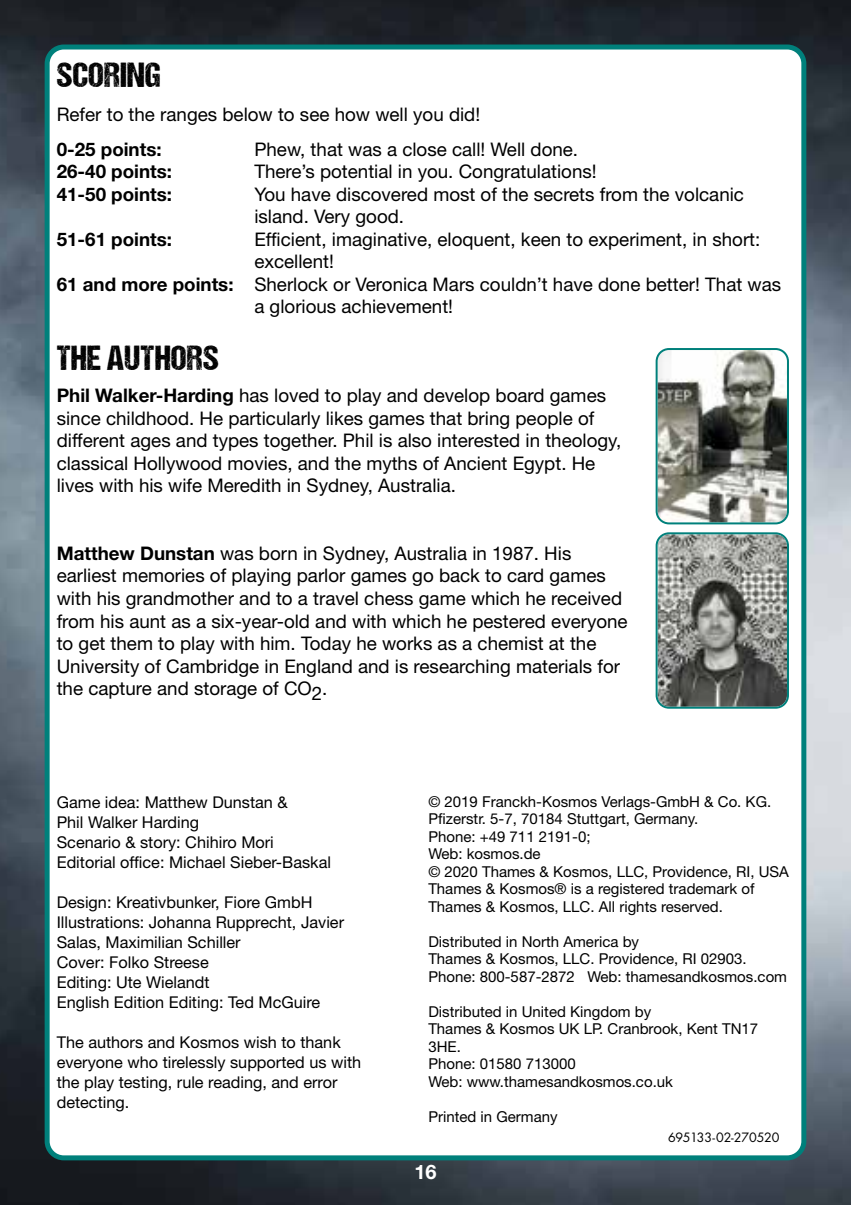
<style>
.page{position:relative;width:851px;height:1205px;background:#fff}
.page>*{position:absolute;margin:0;border:0;box-sizing:border-box;transform-origin:0 0}
.t1{font:35px "DCC Ash";letter-spacing:.01em;color:#000}
.t2{font:700 20px "Helvetica Neue LT Std";color:#fff}
.t3{font:18.75px/22.5px "Helvetica Neue LT Std";color:#000}
.t4{font:700 18.75px "Helvetica Neue LT Std";color:#000}
.t5{font:16.25px/20px "Helvetica Neue LT Std";color:#000}
.t6{font:15px/17.5px "Helvetica Neue LT Std";color:#000}
.t7{font:12.5px "Futura Std";letter-spacing:-.015em;color:#000}
.s1{font-weight:700}
</style>
<div class="page">
<img style="left:0;top:0;width:850px;height:1205px">
<div style="left:47px;top:47px;width:756px;height:1111px;background:#fff;border-radius:17px"></div>
<div style="left:45px;top:45px;width:761px;height:1115px;border:5px solid #00807b;border-radius:17px"></div>
<img style="left:658px;top:534px;width:128px;height:173px">
<div style="left:655px;top:532px;width:133px;height:177px;border:2px solid #00807b;border-radius:12px"></div>
<img style="left:658px;top:350px;width:128px;height:172px">
<div style="left:655px;top:348px;width:133px;height:176px;border:2px solid #00807b;border-radius:12px"></div>
<h1 class="t1" style="left:57px;top:56px;width:105px">SCORING</h1>
<p class="t3" style="left:57px;top:103px;width:425px">Refer to the ranges below to see how well you did!</p>
<p class="t4" style="left:57px;top:138px;width:106px">0-25 points:</p>
<p class="t3" style="left:254px;top:138px;width:325px">Phew, that was a close call! Well done.</p>
<p class="t4" style="left:57px;top:160px;width:117px">26-40 points:</p>
<p class="t3" style="left:254px;top:160px;width:344px">There’s potential in you. Congratulations!</p>
<p class="t4" style="left:57px;top:183px;width:117px">41-50 points:</p>
<p class="t3" style="left:254px;top:183px;width:491px">You have discovered most of the secrets from the volcanic island. Very good.</p>
<p class="t4" style="left:57px;top:228px;width:117px">51-61 points:</p>
<p class="t3" style="left:254px;top:228px;width:507px">Efficient, imaginative, eloquent, keen to experiment, in short:</p>
<p class="t3" style="left:254px;top:250px;width:81px">excellent!</p>
<p class="t3" style="left:57px;top:273px;width:725px"><span class="s1">61 and more points:</span> Sherlock or Veronica Mars couldn’t have done better! That was</p>
<p class="t3" style="left:254px;top:295px;width:200px">a glorious achievement!</p>
<h1 class="t1" style="left:57px;top:339px;width:163px">THE AUTHORS</h1>
<p class="t3" style="left:57px;top:384px;width:566px"><span class="s1">Phil Walker-Harding</span> has loved to play and develop board games since childhood. He particularly likes games that bring people of different ages and types together. Phil is also interested in theology, classical Hollywood movies, and the myths of Ancient Egypt. He lives with his wife Meredith in Sydney, Australia.</p>
<p class="t3" style="left:57px;top:542px;width:572px"><span class="s1">Matthew Dunstan</span> was born in Sydney, Australia in 1987. His earliest memories of playing parlor games go back to card games with his grandmother and to a travel chess game which he received from his aunt as a six-year-old and with which he pestered everyone to get them to play with him. Today he works as a chemist at the University of Cambridge in England and is researching materials for the capture and storage of CO2.</p>
<p class="t5" style="left:57px;top:791px;width:276px">Game idea: Matthew Dunstan &amp;<br>Phil Walker Harding<br>Scenario &amp; story: Chihiro Mori<br>Editorial office: Michael Sieber-Baskal</p>
<p class="t5" style="left:57px;top:891px;width:289px">Design: Kreativbunker, Fiore GmbH<br>Illustrations: Johanna Rupprecht, Javier<br>Salas, Maximilian Schiller<br>Cover: Folko Streese<br>Editing: Ute Wielandt<br>English Edition Editing: Ted McGuire</p>
<p class="t5" style="left:57px;top:1031px;width:306px">The authors and Kosmos wish to thank everyone who tirelessly supported us with the play testing, rule reading, and error detecting.</p>
<p class="t6" style="left:428px;top:792px;width:362px">© 2019 Franckh-Kosmos Verlags-GmbH &amp; Co. KG.<br>Pfizerstr. 5-7, 70184 Stuttgart, Germany.<br>Phone: +49 711 2191-0;<br>Web: kosmos.de<br>© 2020 Thames &amp; Kosmos, LLC, Providence, RI, USA Thames &amp; Kosmos® is a registered trademark of Thames &amp; Kosmos, LLC. All rights reserved.</p>
<p class="t6" style="left:428px;top:932px;width:360px">Distributed in North America by<br>Thames &amp; Kosmos, LLC. Providence, RI 02903.<br>Phone: 800-587-2872 Web: thamesandkosmos.com</p>
<p class="t6" style="left:428px;top:1002px;width:331px">Distributed in United Kingdom by<br>Thames &amp; Kosmos UK LP. Cranbrook, Kent TN17<br>3HE.<br>Phone: 01580 713000<br>Web: www.thamesandkosmos.co.uk</p>
<p class="t6" style="left:428px;top:1107px;width:131px">Printed in Germany</p>
<p class="t7" style="left:668px;top:1129px;width:113px">695133-02-270520</p>
<p class="t2" style="left:414px;top:1159px;width:24px">16</p>
</div>
